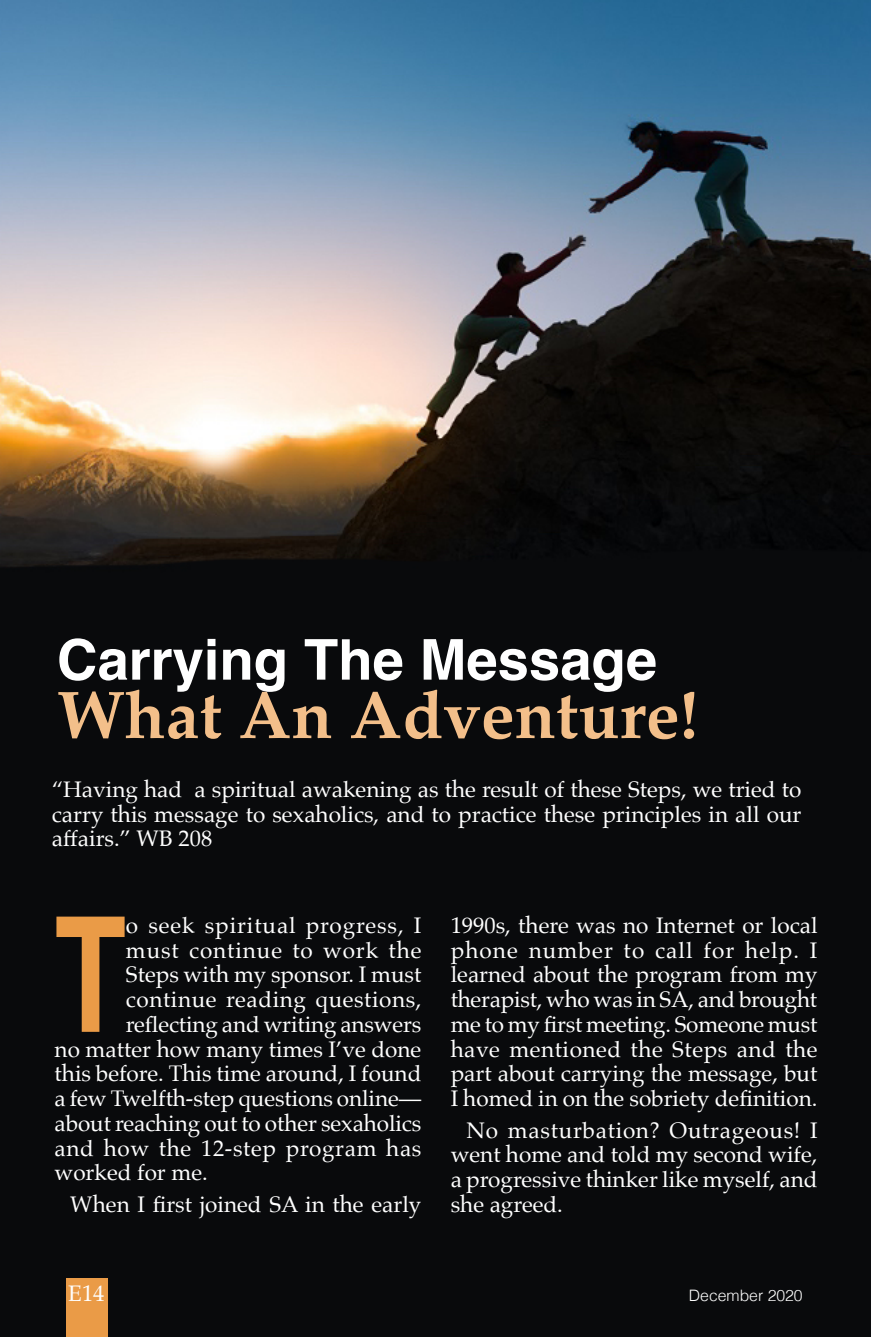
<style>
.page{position:relative;width:871px;height:1337px;background:#fff}
.page>*{position:absolute;margin:0;border:0;box-sizing:border-box;transform-origin:0 0}
.Body_Sans_1{font:700 159.97px "Helvetica";color:#ea9b47;scale:.73 1}
.Body_Serif_1{font:700 67.5px "Palatino";color:#f3bf8a}
.Body_Serif_1-2{font:700 56.25px "Helvetica";color:#fff}
.Body_Serif_1-3{font:22.5px/24.8px "Palatino";color:#fff;text-align:justify}
.Body_Sans_1-2{font:22.5px "Palatino";color:#fff}
.Body_Sans_1-3{font:22.5px "Palatino";letter-spacing:.04em;color:#fff}
.Body_Sans_1-4{font:22.5px "Palatino";letter-spacing:.03em;color:#fff}
.Body_Sans_1-5{font:22.5px "Palatino";letter-spacing:.025em;color:#fff}
.t1{font:300 15.75px "Helvetica";color:#fff}
</style>
<div class="page">
<img style="left:0;top:0;width:871px;height:1336px">
<div style="left:66px;top:1278px;width:41px;height:58px;background:#ea9b47"></div>
<p class="Body_Serif_1-2" style="left:57px;top:614px;width:602px">Carrying The Message</p>
<p class="Body_Serif_1" style="left:57px;top:657px;width:643px">What An Adventure!</p>
<p class="Body_Serif_1-3" style="left:52px;top:776px;width:751px">“Having had a spiritual awakening as the result of these Steps, we tried to carry this message to sexaholics, and to practice these principles in all our affairs.” WB 208</p>
<p class="Body_Sans_1" style="left:55px;top:846px;width:99px">T</p>
<p class="Body_Sans_1-3" style="left:126px;top:906px;width:297px">o seek spiritual progress, I</p>
<p class="Body_Sans_1-3" style="left:126px;top:931px;width:297px">must continue to work the</p>
<p class="Body_Sans_1-2" style="left:126px;top:956px;width:297px">Steps with my sponsor. I must</p>
<p class="Body_Sans_1-5" style="left:126px;top:980px;width:297px">continue reading questions,</p>
<p class="Body_Sans_1-2" style="left:126px;top:1005px;width:297px">reflecting and writing answers</p>
<p class="Body_Sans_1-2" style="left:55px;top:1030px;width:368px">no matter how many times I’ve done</p>
<p class="Body_Sans_1-2" style="left:55px;top:1055px;width:368px">this before. This time around, I found</p>
<p class="Body_Sans_1-2" style="left:55px;top:1079px;width:368px">a few Twelfth-step questions online—</p>
<p class="Body_Sans_1-2" style="left:55px;top:1104px;width:368px">about reaching out to other sexaholics</p>
<p class="Body_Sans_1-4" style="left:55px;top:1129px;width:368px">and how the 12-step program has</p>
<p class="Body_Sans_1-2" style="left:55px;top:1154px;width:155px">worked for me.</p>
<p class="Body_Serif_1-3" style="left:70px;top:1191px;width:352px">When I first joined SA in the early</p>
<p class="Body_Serif_1-3" style="left:451px;top:912px;width:368px">1990s, there was no Internet or local phone number to call for help. I learned about the program from my therapist, who was in SA, and brought me to my first meeting. Someone must have mentioned the Steps and the part about carrying the message, but I homed in on the sobriety definition.</p>
<p class="Body_Serif_1-3" style="left:451px;top:1117px;width:368px;text-indent:16px">No masturbation? Outrageous! I went home and told my second wife, a progressive thinker like myself, and she agreed.</p>
<p class="Body_Serif_1-3" style="left:68px;top:1281px;width:38px">E14</p>
<p class="t1" style="left:689px;top:1282px;width:115px">December 2020</p>
</div>
